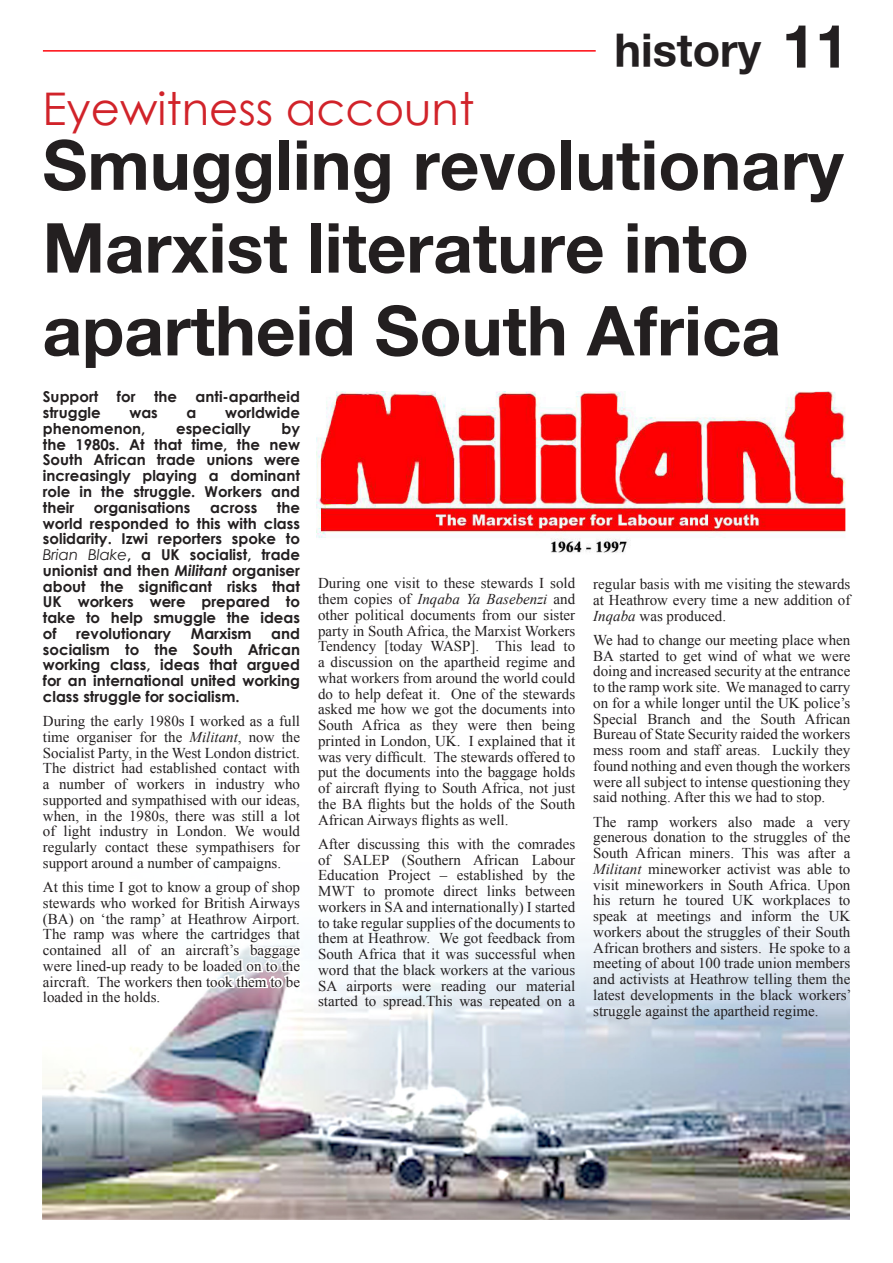
<style>
.page{position:relative;width:893px;height:1263px;background:#fff}
.page>*{position:absolute;margin:0;border:0;box-sizing:border-box;transform-origin:0 0}
.t1{font:700 69px/82.8px "Helvetica Neue";color:#231f20}
.t2{font:700 60px "Helvetica Neue";color:#231f20}
.t3{font:45px "Century Gothic";color:#d1232a}
.t4{font:700 45px "Helvetica Neue";color:#231f20}
.t5{font:15px/15.8px "Times New Roman";color:#231f20;text-align:justify}
.t6{font:700 15px/15.8px "Century Gothic";color:#231f20;text-align:justify}
.s1{font-weight:400;font-style:italic}
.s2{font-style:italic}
</style>
<div class="page">
<img style="left:43px;top:913px;width:806px;height:306px">
<hr style="left:43px;top:50px;width:553px;height:2px;background:#fe060d">
<svg style="left:43px;top:940px;width:260px;height:53px"></svg>
<img style="left:316px;top:391px;width:530px;height:162px">
<p class="t4" style="left:614px;top:22px;width:148px">history</p>
<p class="t2" style="left:782px;top:9px;width:68px">11</p>
<p class="t3" style="left:43px;top:78px;width:433px">Eyewitness account</p>
<p class="t1" style="left:43px;top:122px;width:803px">Smuggling revolutionary<br>Marxist literature into apartheid South Africa</p>
<p class="t6" style="left:43px;top:388px;width:259px">Support for the anti-apartheid struggle</p>
<p class="t6" style="left:129px;top:404px;width:30px">was</p>
<p class="t6" style="left:187px;top:404px;width:11px">a</p>
<p class="t6" style="left:225px;top:404px;width:76px">worldwide</p>
<p class="t6" style="left:43px;top:420px;width:104px">phenomenon,</p>
<p class="t6" style="left:176px;top:420px;width:76px">especially</p>
<p class="t6" style="left:43px;top:420px;width:259px;text-indent:239px">by the 1980s. At that time, the new South African trade unions were increasingly playing a dominant role in the struggle. Workers and their</p>
<p class="t6" style="left:94px;top:499px;width:98px">organisations</p>
<p class="t6" style="left:210px;top:499px;width:49px">across</p>
<p class="t6" style="left:43px;top:499px;width:259px;text-indent:234px">the world responded to this with class solidarity. Izwi reporters spoke to <span class="s1">Brian Blake</span>, a UK socialist, trade unionist and then <span class="s2">Militant</span> organiser about the significant risks that UK workers were prepared to take to help smuggle the ideas of</p>
<p class="t5" style="left:318px;top:575px;width:259px">During one visit to these stewards I sold them copies of <span class="s2">Inqaba Ya Basebenzi</span> and other political documents from our sister party in South Africa, the Marxist Workers Tendency [today WASP]. This lead to a discussion on the apartheid regime and what workers from around the world could do to help defeat it. One of the stewards asked me how we got the documents into South Africa as they were then being printed in London, UK. I explained that it was very difficult. The stewards offered to put the documents into the baggage holds of aircraft flying to South Africa, not just the BA flights but the holds of the South African Airways flights as well.</p>
<p class="t5" style="left:318px;top:836px;width:259px">After discussing this with the comrades of SALEP (Southern African Labour Education Project – established by the MWT to promote direct links between workers in SA and internationally) I started to take regular supplies of the documents to them at Heathrow. We got feedback from South Africa that it was successful when word that the black workers at the various SA airports were reading our material started to spread.This was repeated on a</p>
<p class="t5" style="left:593px;top:576px;width:259px">regular basis with me visiting the stewards at Heathrow every time a new addition of <span class="s2">Inqaba</span> was produced.</p>
<p class="t5" style="left:593px;top:632px;width:259px">We had to change our meeting place when BA started to get wind of what we were doing and increased security at the entrance to the ramp work site. We managed to carry on for a while longer until the UK police’s Special Branch and the South African Bureau of State Security raided the workers mess room and staff areas. Luckily they found nothing and even though the workers were all subject to intense questioning they said nothing. After this we had to stop.</p>
<p class="t5" style="left:593px;top:813px;width:260px">The ramp workers also made a very generous donation to the struggles of the South African miners. This was after a <span class="s2">Militant</span> mineworker activist was able to visit mineworkers in South Africa. Upon his return he toured UK workplaces to speak at meetings and inform the UK workers about the struggles of their South African brothers and sisters. He spoke to a meeting of about 100 trade union members and activists at Heathrow telling them the latest developments in the black workers’ struggle against the apartheid regime.</p>
<p class="t6" style="left:76px;top:625px;width:97px">revolutionary</p>
<p class="t6" style="left:191px;top:625px;width:62px">Marxism</p>
<p class="t6" style="left:43px;top:625px;width:259px;text-indent:228px">and socialism to the South African working class, ideas that argued for an international united working class struggle for socialism.</p>
<p class="t5" style="left:43px;top:713px;width:259px">During the early 1980s I worked as a full time organiser for the <span class="s2">Militant</span>, now the Socialist Party, in the West London district.<br>The district had established contact with a number of workers in industry who supported and sympathised with our ideas, when, in the 1980s, there was still a lot of light industry in London. We would regularly contact these sympathisers for support around a number of campaigns.</p>
<p class="t5" style="left:43px;top:879px;width:259px">At this time I got to know a group of shop stewards who worked for British Airways (BA) on ‘the ramp’ at Heathrow Airport.<br>The ramp was where the cartridges that contained all of an aircraft’s baggage were lined-up ready to be loaded on to the aircraft. The workers then took them to be loaded in the holds.</p>
</div>
